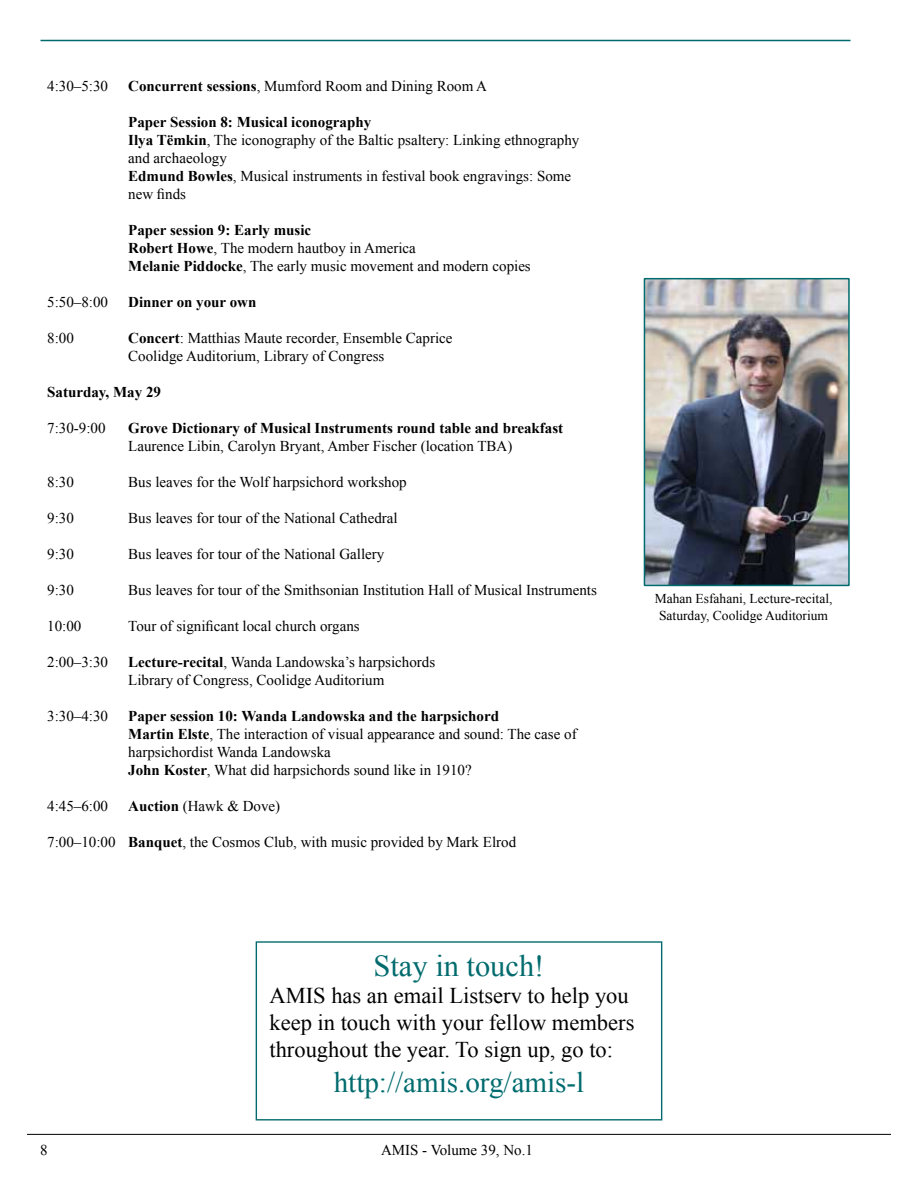
<style>
.page{position:relative;width:918px;height:1188px;background:#fff}
.page>*{position:absolute;margin:0;border:0;box-sizing:border-box;transform-origin:0 0}
.t1{font:30.45px "Times New Roman";color:#006b6e}
.t2{font:29.1px "Times New Roman";color:#006b6e}
.t3{font:22.5px/27px "Times New Roman";color:#000}
.t4{font:15px/18px "Times New Roman";color:#000}
.t5{font:700 15px "Times New Roman";color:#000}
.t6{font:13.5px/16.2px "Times New Roman";color:#000;text-align:center}
.s1{font-weight:700}
</style>
<div class="page">
<hr style="left:27px;top:1134px;width:864px;height:1px;background:#000">
<img style="left:647px;top:281px;width:200px;height:302px">
<div style="left:644px;top:278px;width:206px;height:308px;border:2px solid #006b6e"></div>
<hr style="left:40px;top:40px;width:810px;height:1px;background:#006b6e">
<div style="left:256px;top:941px;width:406px;height:180px;border:1px solid #006b6e"></div>
<p class="t4" style="left:47px;top:77px;width:62px">4:30–5:30</p>
<p class="t4" style="left:128px;top:77px;width:360px"><span class="s1">Concurrent sessions</span>, Mumford Room and Dining Room A</p>
<p class="t4" style="left:128px;top:113px;width:453px"><span class="s1">Paper Session 8: Musical iconography<br>Ilya Tëmkin</span>, The iconography of the Baltic psaltery: Linking ethnography and archaeology<br><span class="s1">Edmund Bowles</span>, Musical instruments in festival book engravings: Some new finds</p>
<p class="t4" style="left:128px;top:221px;width:404px"><span class="s1">Paper session 9: Early music<br>Robert Howe</span>, The modern hautboy in America<br><span class="s1">Melanie Piddocke</span>, The early music movement and modern copies</p>
<p class="t4" style="left:47px;top:293px;width:62px">5:50–8:00</p>
<p class="t5" style="left:128px;top:292px;width:130px">Dinner on your own</p>
<p class="t4" style="left:47px;top:329px;width:28px">8:00</p>
<p class="t4" style="left:128px;top:329px;width:326px"><span class="s1">Concert</span>: Matthias Maute recorder, Ensemble Caprice<br>Coolidge Auditorium, Library of Congress</p>
<p class="t5" style="left:47px;top:382px;width:115px">Saturday, May 29</p>
<p class="t4" style="left:47px;top:419px;width:60px">7:30-9:00</p>
<p class="t5" style="left:128px;top:418px;width:437px">Grove Dictionary of Musical Instruments round table and breakfast</p>
<p class="t4" style="left:128px;top:437px;width:386px">Laurence Libin, Carolyn Bryant, Amber Fischer (location TBA)</p>
<p class="t4" style="left:47px;top:473px;width:28px">8:30</p>
<p class="t4" style="left:128px;top:473px;width:280px">Bus leaves for the Wolf harpsichord workshop</p>
<p class="t4" style="left:47px;top:509px;width:28px">9:30</p>
<p class="t4" style="left:128px;top:509px;width:271px">Bus leaves for tour of the National Cathedral</p>
<p class="t4" style="left:47px;top:545px;width:28px">9:30</p>
<p class="t4" style="left:128px;top:545px;width:258px">Bus leaves for tour of the National Gallery</p>
<p class="t4" style="left:47px;top:581px;width:28px">9:30</p>
<p class="t4" style="left:128px;top:581px;width:470px">Bus leaves for tour of the Smithsonian Institution Hall of Musical Instruments</p>
<p class="t4" style="left:47px;top:617px;width:36px">10:00</p>
<p class="t4" style="left:128px;top:617px;width:233px">Tour of significant local church organs</p>
<p class="t4" style="left:47px;top:653px;width:62px">2:00–3:30</p>
<p class="t4" style="left:128px;top:653px;width:309px"><span class="s1">Lecture-recital</span>, Wanda Landowska’s harpsichords<br>Library of Congress, Coolidge Auditorium</p>
<p class="t4" style="left:47px;top:707px;width:62px">3:30–4:30</p>
<p class="t4" style="left:128px;top:707px;width:450px"><span class="s1">Paper session 10: Wanda Landowska and the harpsichord<br>Martin Elste</span>, The interaction of visual appearance and sound: The case of harpsichordist Wanda Landowska<br><span class="s1">John Koster</span>, What did harpsichords sound like in 1910?</p>
<p class="t4" style="left:47px;top:797px;width:62px">4:45–6:00</p>
<p class="t4" style="left:128px;top:797px;width:154px"><span class="s1">Auction</span> (Hawk &amp; Dove)</p>
<p class="t4" style="left:47px;top:833px;width:470px">7:00–10:00 <span class="s1">Banquet</span>, the Cosmos Club, with music provided by Mark Elrod</p>
<p class="t6" style="left:655px;top:591px;width:179px">Mahan Esfahani, Lecture-recital,<br>Saturday, Coolidge Auditorium</p>
<h1 class="t1" style="left:374px;top:946px;width:172px">Stay in touch!</h1>
<h3 class="t3" style="left:269px;top:982px;width:366px">AMIS has an email Listserv to help you keep in touch with your fellow members throughout the year. To sign up, go to:</h3>
<h2 class="t2" style="left:334px;top:1063px;width:252px">http://amis.org/amis-l</h2>
<p class="t4" style="left:40px;top:1141px;width:9px">8</p>
<p class="t4" style="left:381px;top:1141px;width:153px">AMIS - Volume 39, No.1</p>
</div>
